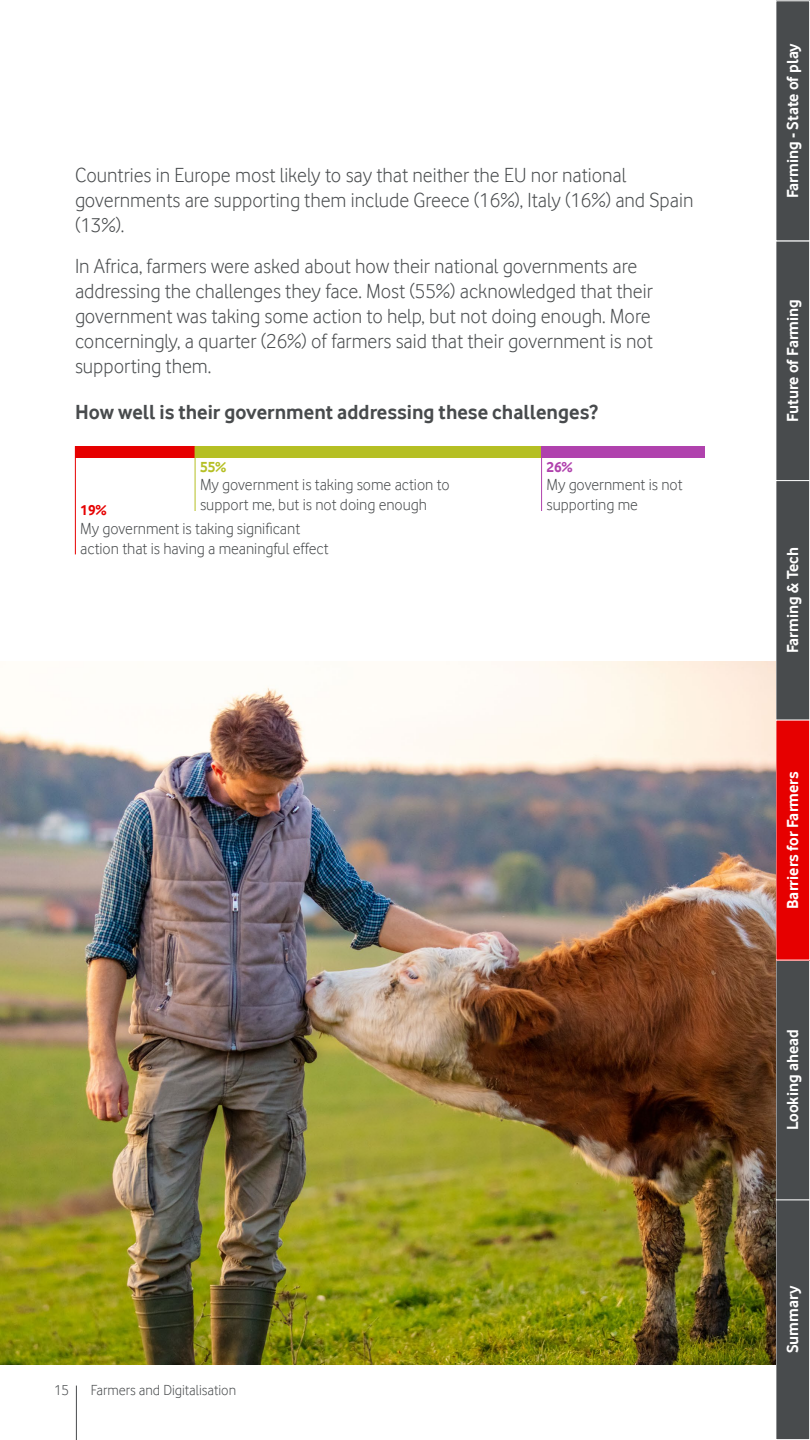
<style>
.page{position:relative;width:810px;height:1440px;background:#fff}
.page>*{position:absolute;margin:0;border:0;box-sizing:border-box;transform-origin:0 0}
.LARGE_BODY_28pt{font:21px/25.2px "Vodafone Lt";color:#484b4d}
.FIGURE_28pt{font:700 21px "Vodafone Rg";color:#484b4d}
.CHART_DATA{font:16.5px/19.8px "Vodafone Lt";color:#484b4d}
.LARGE_BODY_28pt-2{font:700 16.5px "Vodafone Rg";color:#fff}
.t1{font:15px "Vodafone Lt";color:#484b4d}
.CHART_DATA-2{font:700 15px "Vodafone Rg";color:#b5bf24}
.CHART_DATA-3{font:700 15px "Vodafone Rg";color:#e60000}
.CHART_DATA-4{font:700 15px "Vodafone Rg";color:#b042ad}
</style>
<div class="page">
<div style="left:195px;top:446px;width:346px;height:11px;background:#b5bf24"></div>
<div style="left:75px;top:446px;width:120px;height:11px;background:#e60000"></div>
<div style="left:541px;top:446px;width:164px;height:11px;background:#b042ad"></div>
<hr style="left:75px;top:446px;width:1px;height:108px;background:#e60000">
<hr style="left:195px;top:446px;width:1px;height:65px;background:#b5bf24">
<hr style="left:541px;top:446px;width:1px;height:65px;background:#b042ad">
<div style="left:776px;top:480px;width:34px;height:240px;background:#484b4d"></div>
<div style="left:775px;top:480px;width:35px;height:241px;border:1px solid #fff"></div>
<div style="left:776px;top:241px;width:34px;height:240px;background:#484b4d"></div>
<div style="left:775px;top:240px;width:35px;height:241px;border:1px solid #fff"></div>
<hr style="left:76px;top:1386px;width:1px;height:54px;background:#484b4d">
<div style="left:776px;top:1200px;width:34px;height:240px;background:#484b4d"></div>
<div style="left:775px;top:1199px;width:35px;height:241px;border:1px solid #fff"></div>
<div style="left:776px;top:960px;width:34px;height:240px;background:#484b4d"></div>
<div style="left:775px;top:959px;width:35px;height:241px;border:1px solid #fff"></div>
<div style="left:776px;top:720px;width:34px;height:240px;background:#e60000"></div>
<div style="left:775px;top:720px;width:35px;height:240px;border:1px solid #fff"></div>
<div style="left:776px;top:1px;width:34px;height:240px;background:#484b4d"></div>
<div style="left:775px;top:0;width:35px;height:241px;border:1px solid #fff"></div>
<img style="left:0;top:662px;width:776px;height:703px">
<p class="LARGE_BODY_28pt" style="left:75px;top:162px;width:620px">Countries in Europe most likely to say that neither the EU nor national governments are supporting them include Greece (16%), Italy (16%) and Spain (13%).</p>
<p class="LARGE_BODY_28pt" style="left:75px;top:253px;width:580px">In Africa, farmers were asked about how their national governments are addressing the challenges they face. Most (55%) acknowledged that their government was taking some action to help, but not doing enough. More concerningly, a quarter (26%) of farmers said that their government is not supporting them.</p>
<p class="FIGURE_28pt" style="left:75px;top:400px;width:524px">How well is their government addressing these challenges?</p>
<p class="CHART_DATA-2" style="left:200px;top:458px;width:27px">55%</p>
<p class="CHART_DATA-4" style="left:547px;top:458px;width:27px">26%</p>
<p class="CHART_DATA" style="left:200px;top:475px;width:251px">My government is taking some action to support me, but is not doing enough</p>
<p class="CHART_DATA" style="left:547px;top:475px;width:138px">My government is not supporting me</p>
<p class="CHART_DATA" style="left:80px;top:518px;width:250px">My government is taking significant action that is having a meaningful effect</p>
<p class="CHART_DATA-3" style="left:80px;top:501px;width:27px">19%</p>
<p class="t1" style="left:54px;top:1381px;width:17px">15</p>
<p class="t1" style="left:91px;top:1381px;width:147px">Farmers and Digitalisation</p>
<p class="LARGE_BODY_28pt-2" style="left:783px;top:198px;width:156px;rotate:-90deg">Farming - State of play</p>
<p class="LARGE_BODY_28pt-2" style="left:783px;top:422px;width:125px;rotate:-90deg">Future of Farming</p>
<p class="LARGE_BODY_28pt-2" style="left:783px;top:653px;width:108px;rotate:-90deg">Farming &amp; Tech</p>
<p class="LARGE_BODY_28pt-2" style="left:783px;top:909px;width:139px;rotate:-90deg">Barriers for Farmers</p>
<p class="LARGE_BODY_28pt-2" style="left:783px;top:1130px;width:103px;rotate:-90deg">Looking ahead</p>
<p class="LARGE_BODY_28pt-2" style="left:783px;top:1353px;width:69px;rotate:-90deg">Summary</p>
</div>
